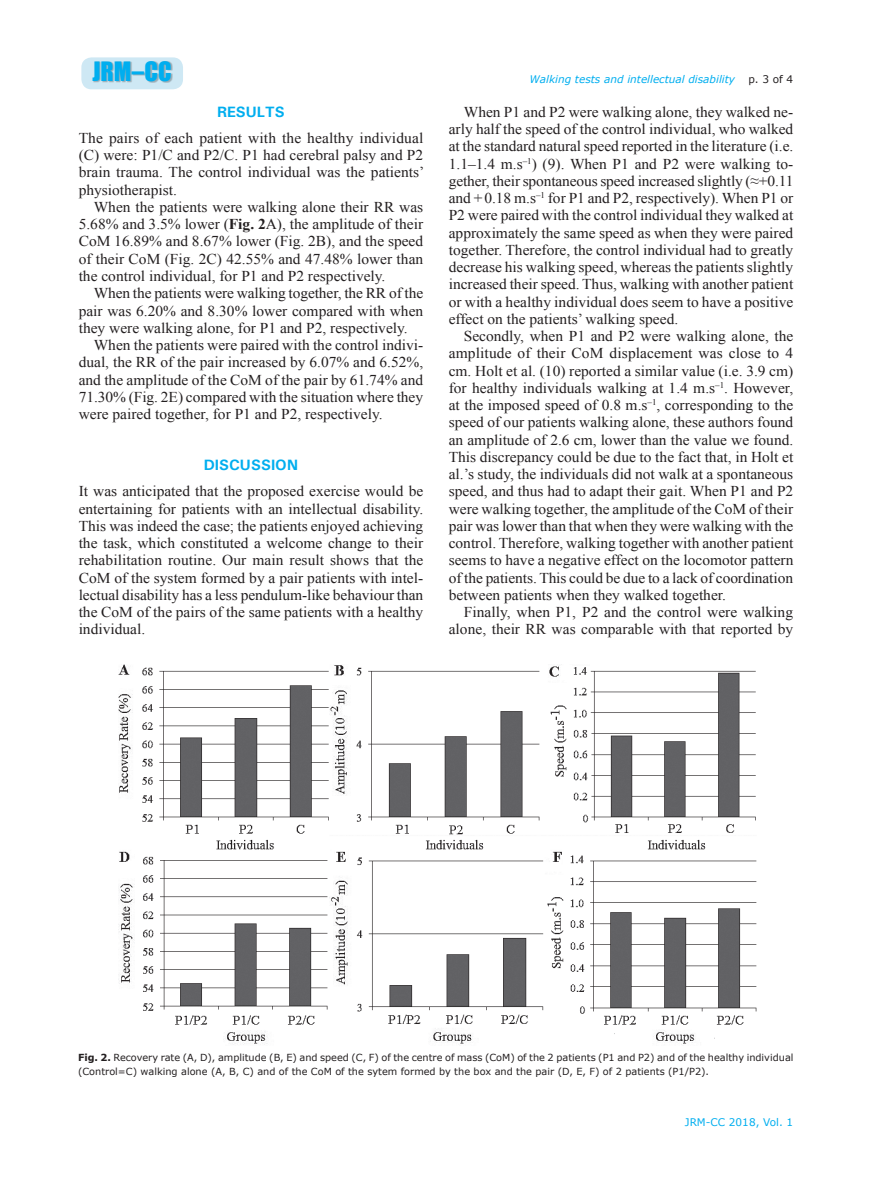
<style>
.page{position:relative;width:872px;height:1191px;background:#fff}
.page>*{position:absolute;margin:0;border:0;box-sizing:border-box;transform-origin:0 0}
.t1{font:24.45px "Impact";color:#00aeef}
.t2{font:15px/17.2px "Times New Roman";color:#231f20;text-align:justify}
.t3{font:700 15px "Univers";color:#00aeef}
.t4{font:italic 10.5px "Verdana";color:#00aeef}
.t5{font:10.5px "Verdana";color:#00aeef}
.t6{font:10.5px "Verdana";color:#231f20}
.t7{font:9.75px/13.5px "Verdana";color:#231f20}
.s1{font-weight:700}
</style>
<div class="page">
<img style="left:118px;top:665px;width:638px;height:380px">
<div style="left:81px;top:57px;width:102px;height:32px;background:#cee8f4;border-radius:10px"></div>
<div style="left:93px;top:61px;width:80px;height:22px;background:#231f20;opacity:.3"></div>
<h1 class="t1" style="left:93px;top:56px;width:81px">JRM–CC</h1>
<p class="t3" style="left:217px;top:102px;width:69px">RESULTS</p>
<p class="t2" style="left:79px;top:129px;width:347px">The pairs of each patient with the healthy individual (C) were: P1/C and P2/C. P1 had cerebral palsy and P2 brain trauma. The control individual was the patients’ physiotherapist.</p>
<p class="t2" style="left:79px;top:198px;width:346px;text-indent:15px">When the patients were walking alone their RR was 5.68% and 3.5% lower (<span class="s1">Fig. 2</span>A), the amplitude of their CoM 16.89% and 8.67% lower (Fig. 2B), and the speed of their CoM (Fig. 2C) 42.55% and 47.48% lower than the control individual, for P1 and P2 respectively.</p>
<p class="t2" style="left:79px;top:284px;width:346px;text-indent:15px">When the patients were walking together, the RR of the pair was 6.20% and 8.30% lower compared with when they were walking alone, for P1 and P2, respectively.</p>
<p class="t2" style="left:79px;top:336px;width:346px;text-indent:15px">When the patients were paired with the control indivi&shy;dual, the RR of the pair increased by 6.07% and 6.52%, and the amplitude of the CoM of the pair by 61.74% and 71.30% (Fig. 2E) compared with the situation where they were paired together, for P1 and P2, respectively.</p>
<p class="t3" style="left:204px;top:455px;width:96px">DISCUSSION</p>
<p class="t2" style="left:79px;top:482px;width:346px">It was anticipated that the proposed exercise would be entertaining for patients with an intellectual disability.<br>This was indeed the case; the patients enjoyed achieving the task, which constituted a welcome change to their rehabilitation routine. Our main result shows that the CoM of the system formed by a pair patients with intel&shy;lectual disability has a less pendulum-like behaviour than the CoM of the pairs of the same patients with a healthy individual.</p>
<p class="t4" style="left:529px;top:72px;width:207px">Walking tests and intellectual disability</p>
<p class="t6" style="left:748px;top:72px;width:46px">p. 3 of 4</p>
<p class="t2" style="left:449px;top:103px;width:346px;text-indent:15px">When P1 and P2 were walking alone, they walked ne&shy;arly half the speed of the control individual, who walked at the standard natural speed reported in the literature (i.e.<br>1.1–1.4 m.s<sup>–1</sup>) (9). When P1 and P2 were walking to&shy;gether, their spontaneous speed increased slightly (≈+0.11 and +0.18 m.s<sup>–1</sup> for P1 and P2, respectively). When P1 or P2 were paired with the control individual they walked at approximately the same speed as when they were paired together. Therefore, the control individual had to greatly decrease his walking speed, whereas the patients slightly increased their speed. Thus, walking with another patient or with a healthy individual does seem to have a positive effect on the patients’ walking speed.</p>
<p class="t2" style="left:449px;top:327px;width:346px;text-indent:15px">Secondly, when P1 and P2 were walking alone, the amplitude of their CoM displacement was close to 4 cm. Holt et al. (10) reported a similar value (i.e. 3.9 cm) for healthy individuals walking at 1.4 m.s<sup>–1</sup>. However, at the imposed speed of 0.8 m.s<sup>–1</sup>, corresponding to the speed of our patients walking alone, these authors found an amplitude of 2.6 cm, lower than the value we found.<br>This discrepancy could be due to the fact that, in Holt et al.’s study, the individuals did not walk at a spontaneous speed, and thus had to adapt their gait. When P1 and P2 were walking together, the amplitude of the CoM of their pair was lower than that when they were walking with the control. Therefore, walking together with another patient seems to have a negative effect on the locomotor pattern of the patients. This could be due to a lack of coordination between patients when they walked together.</p>
<p class="t2" style="left:449px;top:603px;width:346px;text-align:right">Finally, when P1, P2 and the control were walking alone, their RR was comparable with that reported by</p>
<p class="t7" style="left:78px;top:1050px;width:717px"><span class="s1">Fig. 2.</span> Recovery rate (A, D), amplitude (B, E) and speed (C, F) of the centre of mass (CoM) of the 2 patients (P1 and P2) and of the healthy individual (Control=C) walking alone (A, B, C) and of the CoM of the sytem formed by the box and the pair (D, E, F) of 2 patients (P1/P2).</p>
<p class="t5" style="left:685px;top:1114px;width:110px">JRM-CC 2018, Vol. 1</p>
</div>
